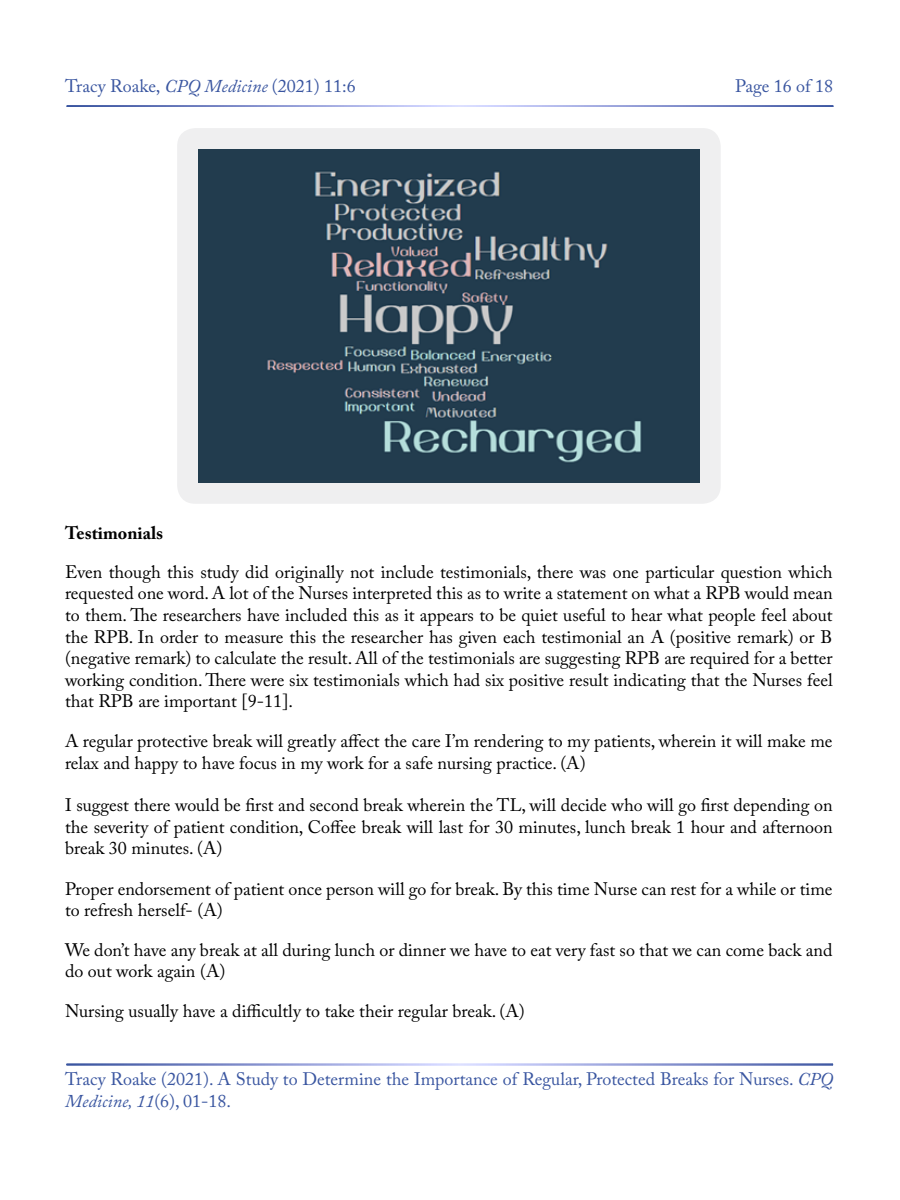
<style>
.page{position:relative;width:900px;height:1200px;background:#fff}
.page>*{position:absolute;margin:0;border:0;box-sizing:border-box;transform-origin:0 0}
.t1{font:18px/21.6px "Adobe Caslon Pro";color:#000}
.t2{font:18px/21.6px "Adobe Caslon Pro";color:#3955a0}
.t3{font:700 18px "Adobe Caslon Pro";color:#000}
.s1{font-style:italic}
</style>
<div class="page">
<div style="left:177px;top:128px;width:544px;height:376px;background:#efeff0;border-radius:18px"></div>
<img style="left:198px;top:149px;width:501px;height:333px">
<p class="t2" style="left:65px;top:75px;width:292px">Tracy Roake, <span class="s1">CPQ Medicine</span> (2021) 11:6</p>
<p class="t2" style="left:735px;top:75px;width:100px">Page 16 of 18</p>
<p class="t3" style="left:65px;top:522px;width:100px">Testimonials</p>
<p class="t1" style="left:65px;top:561px;width:769px;text-align:justify">Even though this study did originally not include testimonials, there was one particular question which requested one word. A lot of the Nurses interpreted this as to write a statement on what a RPB would mean to them. The researchers have included this as it appears to be quiet useful to hear what people feel about the RPB. In order to measure this the researcher has given each testimonial an A (positive remark) or B (negative remark) to calculate the result. All of the testimonials are suggesting RPB are required for a better working condition. There were six testimonials which had six positive result indicating that the Nurses feel that RPB are important [9-11].</p>
<p class="t1" style="left:65px;top:730px;width:769px">A regular protective break will greatly affect the care I’m rendering to my patients, wherein it will make me relax and happy to have focus in my work for a safe nursing practice. (A)</p>
<p class="t1" style="left:65px;top:794px;width:769px;text-align:justify">I suggest there would be first and second break wherein the TL, will decide who will go first depending on the severity of patient condition, Coffee break will last for 30 minutes, lunch break 1 hour and afternoon break 30 minutes. (A)</p>
<p class="t1" style="left:65px;top:878px;width:769px">Proper endorsement of patient once person will go for break. By this time Nurse can rest for a while or time to refresh herself- (A)</p>
<p class="t1" style="left:65px;top:939px;width:769px">We don’t have any break at all during lunch or dinner we have to eat very fast so that we can come back and do out work again (A)</p>
<p class="t1" style="left:65px;top:1000px;width:461px">Nursing usually have a difficultly to take their regular break. (A)</p>
<p class="t2" style="left:65px;top:1068px;width:769px">Tracy Roake (2021). A Study to Determine the Importance of Regular, Protected Breaks for Nurses. <span class="s1">CPQ<br>Medicine, 11</span>(6), 01-18.</p>
</div>
